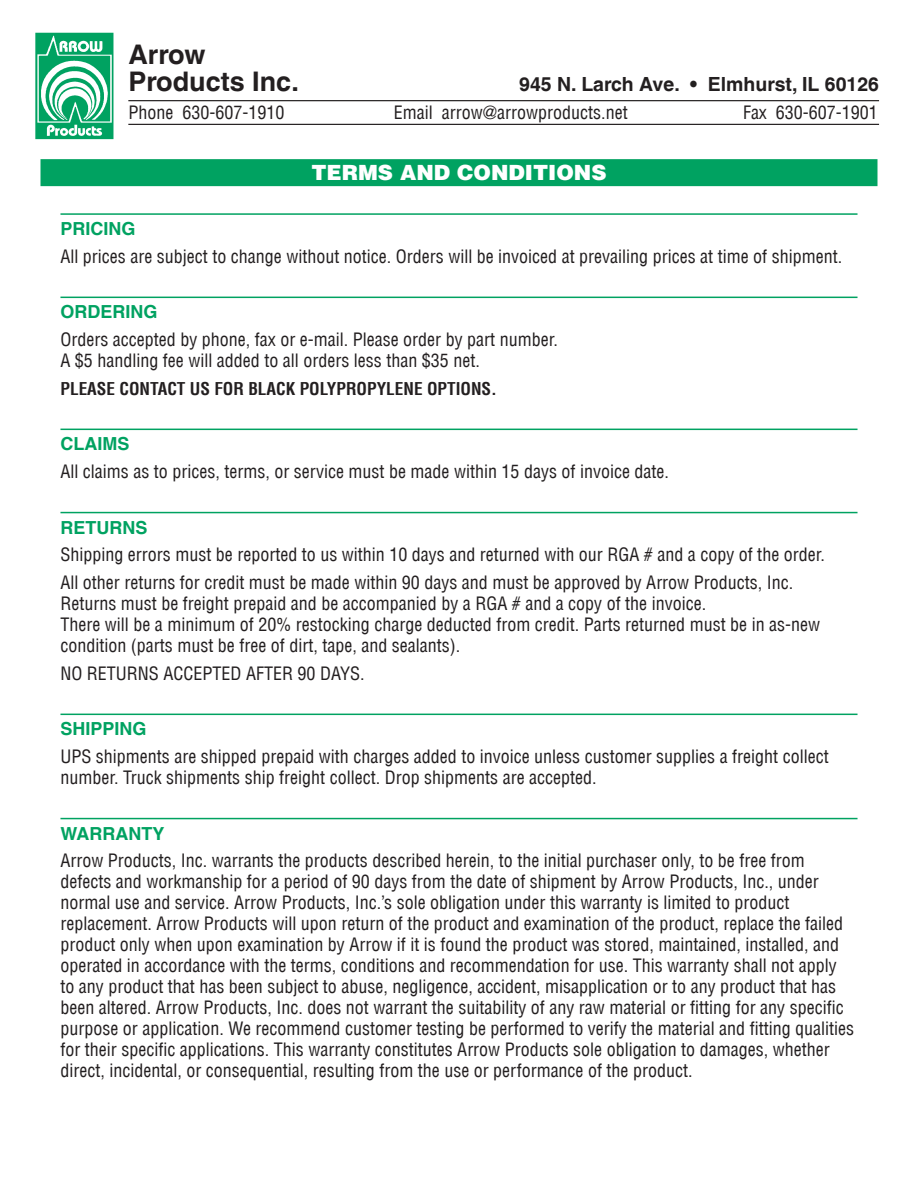
<style>
.page{position:relative;width:918px;height:1188px;background:#fff}
.page>*{position:absolute;margin:0;border:0;box-sizing:border-box;transform-origin:0 0}
.t1{font:700 27px/27px "Helvetica LT";color:#231f20}
.t2{font:900 21px "Helvetica LT";color:#fff}
.t3{font:700 19.5px "Helvetica LT";color:#231f20}
.t4{font:condensed 18px/21px "Helvetica LT";color:#231f20}
.t5{font:700 18px "Helvetica LT";color:#00a261}
.t6{font:700 condensed 17.25px "Helvetica LT";color:#231f20}
</style>
<div class="page">
<hr style="left:128px;top:100px;width:751px;height:1px;background:#231f20">
<hr style="left:128px;top:124px;width:751px;height:1px;background:#231f20">
<img style="left:35px;top:32px;width:79px;height:108px">
<hr style="left:60px;top:213px;width:798px;height:2px;background:#00a261">
<hr style="left:60px;top:297px;width:798px;height:1px;background:#00a261">
<hr style="left:60px;top:429px;width:798px;height:1px;background:#00a261">
<hr style="left:60px;top:512px;width:798px;height:1px;background:#00a261">
<hr style="left:60px;top:714px;width:798px;height:1px;background:#00a261">
<hr style="left:60px;top:818px;width:798px;height:1px;background:#00a261">
<div style="left:40px;top:159px;width:838px;height:27px;background:#00a261"></div>
<h1 class="t1" style="left:128px;top:40px;width:172px">Arrow<br>Products Inc.</h1>
<p class="t3" style="left:519px;top:72px;width:361px">945 N. Larch Ave. • Elmhurst, IL 60126</p>
<p class="t4" style="left:128px;top:102px;width:157px">Phone 630-607-1910</p>
<p class="t4" style="left:394px;top:102px;width:235px">Email arrow@arrowproducts.net</p>
<p class="t4" style="left:743px;top:102px;width:136px">Fax 630-607-1901</p>
<p class="t2" style="left:311px;top:159px;width:297px">TERMS AND CONDITIONS</p>
<p class="t5" style="left:60px;top:218px;width:77px">PRICING</p>
<p class="t4" style="left:60px;top:246px;width:783px">All prices are subject to change without notice. Orders will be invoiced at prevailing prices at time of shipment.</p>
<p class="t5" style="left:60px;top:301px;width:99px">ORDERING</p>
<p class="t4" style="left:60px;top:329px;width:499px">Orders accepted by phone, fax or e-mail. Please order by part number.<br>A $5 handling fee will added to all orders less than $35 net.</p>
<p class="t6" style="left:60px;top:378px;width:438px">PLEASE CONTACT US FOR BLACK POLYPROPYLENE OPTIONS.</p>
<p class="t5" style="left:60px;top:433px;width:70px">CLAIMS</p>
<p class="t4" style="left:60px;top:461px;width:610px">All claims as to prices, terms, or service must be made within 15 days of invoice date.</p>
<p class="t5" style="left:60px;top:516px;width:88px">RETURNS</p>
<p class="t4" style="left:60px;top:541px;width:766px;line-height:27.8px">Shipping errors must be reported to us within 10 days and returned with our RGA # and a copy of the order.<br>All other returns for credit must be made within 90 days and must be approved by Arrow Products, Inc.</p>
<p class="t4" style="left:60px;top:593px;width:761px">Returns must be freight prepaid and be accompanied by a RGA # and a copy of the invoice.<br>There will be a minimum of 20% restocking charge deducted from credit. Parts returned must be in as-new condition (parts must be free of dirt, tape, and sealants).</p>
<p class="t4" style="left:60px;top:663px;width:306px">NO RETURNS ACCEPTED AFTER 90 DAYS.</p>
<p class="t5" style="left:60px;top:718px;width:88px">SHIPPING</p>
<p class="t4" style="left:60px;top:746px;width:770px">UPS shipments are shipped prepaid with charges added to invoice unless customer supplies a freight collect number. Truck shipments ship freight collect. Drop shipments are accepted.</p>
<p class="t5" style="left:60px;top:822px;width:105px">WARRANTY</p>
<p class="t4" style="left:60px;top:850px;width:795px">Arrow Products, Inc. warrants the products described herein, to the initial purchaser only, to be free from defects and workmanship for a period of 90 days from the date of shipment by Arrow Products, Inc., under normal use and service. Arrow Products, Inc.’s sole obligation under this warranty is limited to product replacement. Arrow Products will upon return of the product and examination of the product, replace the failed product only when upon examination by Arrow if it is found the product was stored, maintained, installed, and operated in accordance with the terms, conditions and recommendation for use. This warranty shall not apply to any product that has been subject to abuse, negligence, accident, misapplication or to any product that has been altered. Arrow Products, Inc. does not warrant the suitability of any raw material or fitting for any specific purpose or application. We recommend customer testing be performed to verify the material and fitting qualities for their specific applications. This warranty constitutes Arrow Products sole obligation to damages, whether direct, incidental, or consequential, resulting from the use or performance of the product.</p>
</div>
